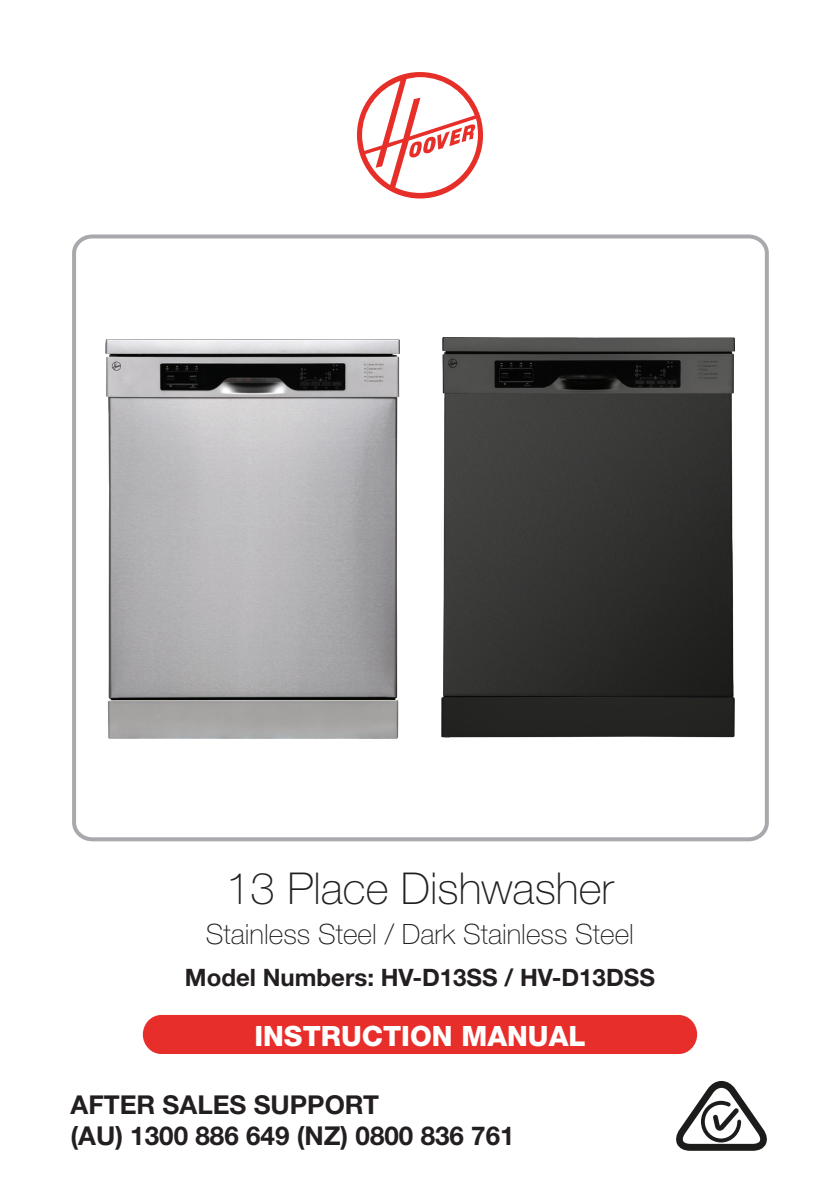
<style>
.page{position:relative;width:840px;height:1191px;background:#fff}
.page>*{position:absolute;margin:0;border:0;box-sizing:border-box;transform-origin:0 0}
.t1{font:100 44px "Helvetica Neue";color:#231f20}
.t2{font:100 28px "Helvetica Neue";color:#231f20}
.t3{font:800 28px "Helvetica Neue";color:#fff}
.t4{font:700 26px "Helvetica Neue";color:#231f20}
.t5{font:700 24px "Helvetica Neue";color:#231f20}
</style>
<div class="page">
<div style="left:143px;top:1015px;width:553px;height:39px;background:#e72e2a;border-radius:19px"></div>
<svg style="left:676px;top:1081px;width:91px;height:69px"></svg>
<div style="left:72px;top:234px;width:696px;height:607px;border:4px solid #a8a9ad;border-radius:17px"></div>
<svg style="left:357px;top:72px;width:126px;height:126px"></svg>
<img style="left:105px;top:339px;width:295px;height:399px">
<img style="left:441px;top:337px;width:293px;height:401px">
<p class="t1" style="left:226px;top:863px;width:389px">13 Place Dishwasher</p>
<p class="t2" style="left:206px;top:917px;width:429px">Stainless Steel / Dark Stainless Steel</p>
<p class="t5" style="left:185px;top:962px;width:471px">Model Numbers: HV-D13SS / HV-D13DSS</p>
<p class="t3" style="left:254px;top:1019px;width:332px">INSTRUCTION MANUAL</p>
<p class="t4" style="left:70px;top:1088px;width:310px">AFTER SALES SUPPORT</p>
<p class="t4" style="left:70px;top:1119px;width:445px">(AU) 1300 886 649 (NZ) 0800 836 761</p>
</div>
